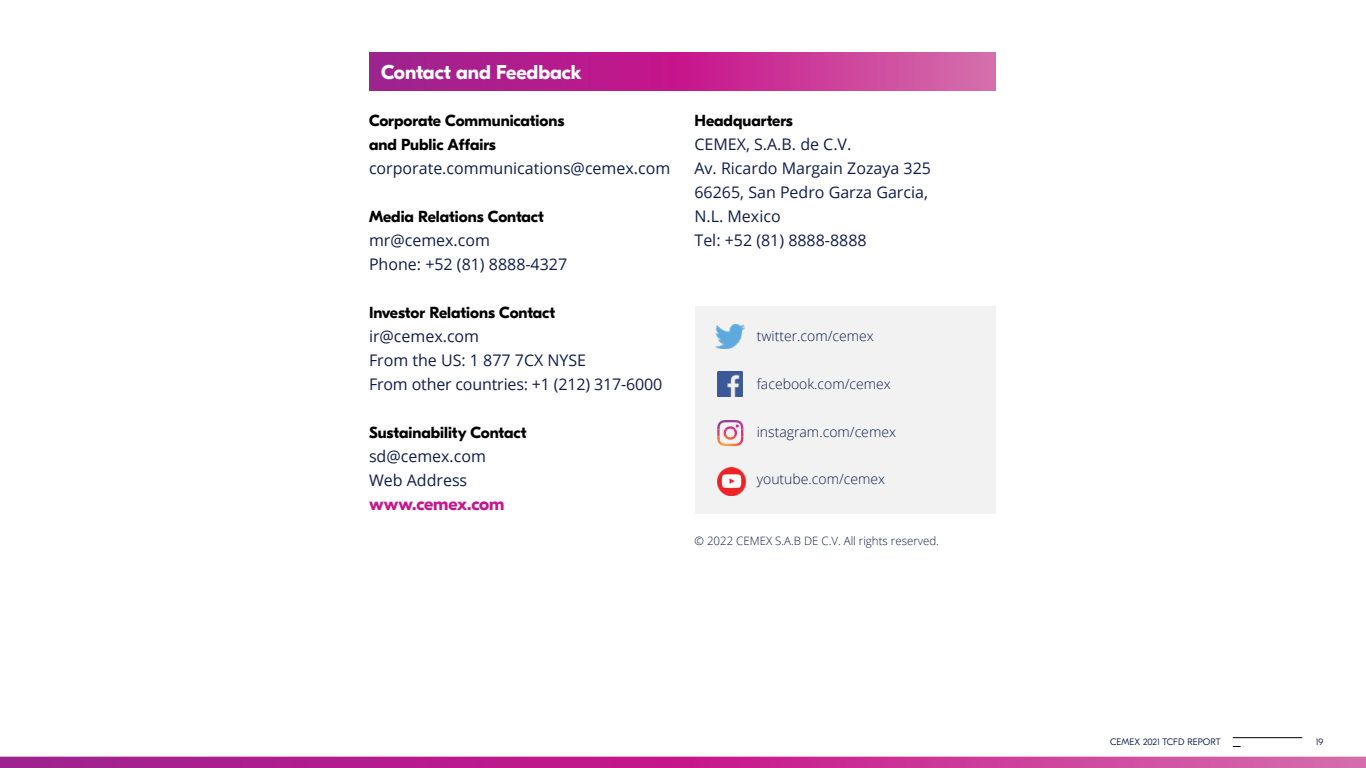
<style>
.page{position:relative;width:1366px;height:768px;background:#fff}
.page>*{position:absolute;margin:0;border:0;box-sizing:border-box;transform-origin:0 0}
.t1{font:700 20px "GT Eesti Pro Display";color:#fff}
.t2{font:700 18px "GT Eesti Pro Display";color:#c7158c}
.t3{font:16px/24px "Open Sans";color:#0f1d4c}
.t4{font:700 16px/24px "GT Eesti Pro Display";color:#000}
.t5{font:300 14px "Open Sans";color:#0f1d4c}
.t6{font:300 11.5px "Open Sans";color:#0f1d4c}
.t7{font:300 9.4px "GT Eesti Pro Display";letter-spacing:.01em;color:#0f1d4c}
</style>
<div class="page">
<div style="left:695px;top:306px;width:301px;height:207px;background:#f2f2f2"></div>
<svg style="left:0;top:757px;width:1366px;height:11px;background:#bf2f94"></svg>
<hr style="left:1233px;top:737px;width:69px;height:1px;background:#000">
<svg style="left:369px;top:52px;width:627px;height:38px;background:#bf2f94"></svg>
<img style="left:717px;top:437px;width:26px;height:9px">
<img style="left:718px;top:420px;width:25px;height:5px">
<svg style="left:733px;top:425px;width:10px;height:12px"></svg>
<img style="left:716px;top:324px;width:29px;height:24px">
<img style="left:717px;top:467px;width:29px;height:29px">
<img style="left:717px;top:372px;width:25px;height:25px">
<p class="t1" style="left:381px;top:61px;width:203px">Contact and Feedback</p>
<p class="t4" style="left:369px;top:109px;width:197px">Corporate Communications and Public Affairs</p>
<p class="t3" style="left:369px;top:156px;width:303px">corporate.communications@cemex.com</p>
<p class="t4" style="left:369px;top:205px;width:176px">Media Relations Contact</p>
<p class="t3" style="left:369px;top:228px;width:200px">mr@cemex.com<br>Phone: +52 (81) 8888-4327</p>
<p class="t4" style="left:369px;top:301px;width:188px">Investor Relations Contact</p>
<p class="t3" style="left:369px;top:324px;width:295px">ir@cemex.com<br>From the US: 1 877 7CX NYSE<br>From other countries: +1 (212) 317-6000</p>
<p class="t4" style="left:369px;top:421px;width:159px">Sustainability Contact</p>
<p class="t3" style="left:369px;top:444px;width:119px">sd@cemex.com<br>Web Address</p>
<p class="t2" style="left:369px;top:494px;width:137px">www.cemex.com</p>
<p class="t4" style="left:694px;top:109px;width:100px">Headquarters</p>
<p class="t3" style="left:694px;top:132px;width:238px">CEMEX, S.A.B. de C.V.<br>Av. Ricardo Margain Zozaya 325<br>66265, San Pedro Garza Garcia,<br>N.L. Mexico<br>Tel: +52 (81) 8888-8888</p>
<p class="t5" style="left:757px;top:326px;width:119px">twitter.com/cemex</p>
<p class="t5" style="left:757px;top:375px;width:136px">facebook.com/cemex</p>
<p class="t5" style="left:757px;top:422px;width:141px">instagram.com/cemex</p>
<p class="t5" style="left:757px;top:470px;width:130px">youtube.com/cemex</p>
<p class="t6" style="left:694px;top:533px;width:246px">© 2022 CEMEX S.A.B DE C.V. All rights reserved.</p>
<p class="t7" style="left:1110px;top:736px;width:112px">CEMEX 2021 TCFD REPORT</p>
<p class="t7" style="left:1316px;top:737px;width:9px">19</p>
</div>
